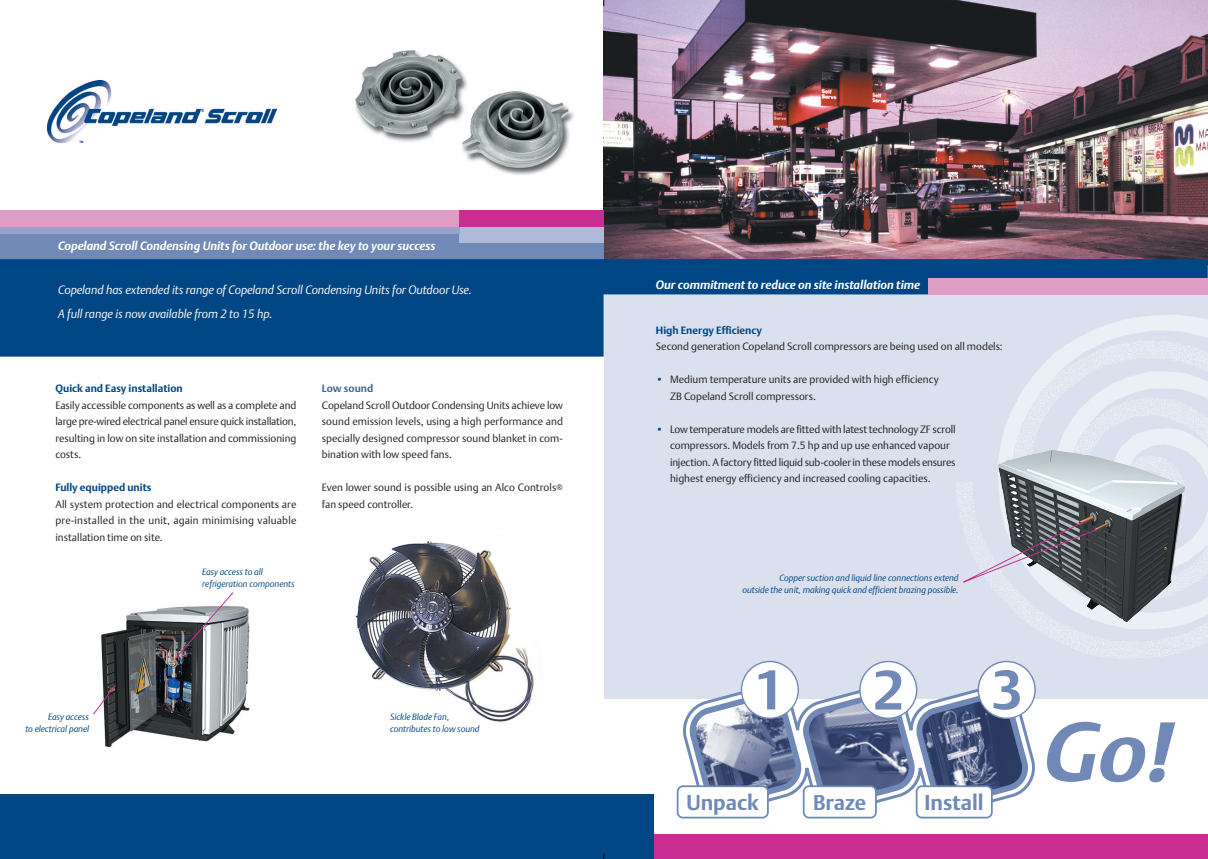
<style>
.page{position:relative;width:1208px;height:859px;background:#fff}
.page>*{position:absolute;margin:0;border:0;box-sizing:border-box;transform-origin:0 0}
.t1{font:700 21.2px "DTL Argo T";color:#7089b6}
.t2{font:italic 12px/24px "DTL Argo T Light";letter-spacing:-.005em;color:#fff}
.t3{font:italic 700 12px "DTL Argo T";color:#fff}
.t4{font:10.5px/16.5px "DTL Argo T Light";color:#231f20;text-align:justify}
.t5{font:700 10.5px "DTL Argo T";color:#004684}
.t6{font:700 10.5px "DTL Argo T";color:#476788}
.t7{font:italic 9px/12px "DTL Argo T Light";letter-spacing:-.005em;color:#004684}
.s1{font-size:8px}
.s2{color:#004684}
</style>
<div class="page">
<img style="left:371px;top:661px;width:163px;height:61px">
<div style="left:604px;top:293px;width:604px;height:406px;background:#dae0ed"></div>
<img style="left:956px;top:357px;width:252px;height:312px">
<img style="left:604px;top:1px;width:604px;height:258px">
<div style="left:0;top:210px;width:604px;height:54px;background:#7089b6"></div>
<div style="left:459px;top:225px;width:145px;height:17px;background:#aebad7"></div>
<div style="left:0;top:210px;width:459px;height:24px;background:#93a4c9"></div>
<img style="left:355px;top:50px;width:219px;height:125px">
<img style="left:48px;top:80px;width:229px;height:62px">
<svg style="left:0;top:259px;width:1208px;height:98px;fill:#004684"></svg>
<div style="left:0;top:794px;width:654px;height:65px;background:#004684"></div>
<div style="left:0;top:210px;width:604px;height:17px;background:#df9dc5"></div>
<div style="left:459px;top:210px;width:145px;height:17px;background:#c92d92"></div>
<div style="left:654px;top:834px;width:554px;height:25px;background:#c92d92"></div>
<img style="left:998px;top:450px;width:187px;height:172px">
<img style="left:101px;top:607px;width:149px;height:141px">
<svg style="left:93px;top:684px;width:24px;height:31px"></svg>
<div style="left:929px;top:278px;width:279px;height:16px;background:#df9dc5"></div>
<svg style="left:173px;top:520px;width:925px;height:141px"></svg>
<svg style="left:741px;top:661px;width:58px;height:58px"></svg>
<svg style="left:859px;top:661px;width:58px;height:58px"></svg>
<svg style="left:978px;top:661px;width:58px;height:58px"></svg>
<svg style="left:683px;top:670px;width:352px;height:142px"></svg>
<svg style="left:1047px;top:722px;width:128px;height:60px"></svg>
<div style="left:677px;top:785px;width:92px;height:34px;background:#fff;border:2px solid #7089b6;border-radius:5px"></div>
<div style="left:803px;top:785px;width:74px;height:34px;background:#fff;border:2px solid #7089b6;border-radius:5px"></div>
<div style="left:916px;top:785px;width:77px;height:34px;background:#fff;border:2px solid #7089b6;border-radius:5px"></div>
<p class="t3" style="left:58px;top:241px;width:379px">Copeland Scroll Condensing Units for Outdoor use: the key to your success</p>
<p class="t2" style="left:58px;top:279px;width:415px">Copeland has extended its range of Copeland Scroll Condensing Units for Outdoor Use.<br>A full range is now available from 2 to 15 hp.</p>
<p class="t5" style="left:55px;top:385px;width:129px">Quick and Easy installation</p>
<p class="t4" style="left:55px;top:398px;width:243px">Easily accessible components as well as a complete and large pre-wired electrical panel ensure quick installation, resulting in low on site installation and commissioning costs.</p>
<p class="t5" style="left:55px;top:484px;width:97px">Fully equipped units</p>
<p class="t4" style="left:55px;top:497px;width:243px">All system protection and electrical components are pre-installed in the unit, again minimising valuable installation time on site.</p>
<p class="t7" style="left:202px;top:567px;width:94px">Easy access to all refrigeration components</p>
<p class="t6" style="left:322px;top:385px;width:53px">Low sound</p>
<p class="t4" style="left:322px;top:398px;width:243px">Copeland Scroll Outdoor Condensing Units achieve low sound emission levels, using a high performance and specially designed compressor sound blanket in com&shy;bination with low speed fans.</p>
<p class="t4" style="left:322px;top:480px;width:243px">Even lower sound is possible using an Alco Controls<span class="s1">® </span>fan speed controller.</p>
<p class="t7" style="left:25px;top:712px;width:65px;text-align:right">Easy access<br>to electrical panel</p>
<p class="t7" style="left:390px;top:712px;width:91px">Sickle Blade Fan, contributes to low sound</p>
<p class="t3" style="left:656px;top:280px;width:266px">Our commitment to reduce on site installation time</p>
<p class="t5" style="left:656px;top:326px;width:108px">High Energy Efficiency</p>
<p class="t4" style="left:656px;top:339px;width:348px">Second generation Copeland Scroll compressors are being used on all models:</p>
<p class="t4" style="left:670px;top:372px;width:270px;text-indent:-14px"><span class="s2">•</span> Medium temperature units are provided with high efficiency<br>ZB Copeland Scroll compressors.</p>
<p class="t4" style="left:670px;top:421px;width:287px;text-align:left;text-indent:-14px"><span class="s2">•</span> Low temperature models are fitted with latest technology ZF scroll compressors. Models from 7.5 hp and up use enhanced vapour injection. A factory fitted liquid sub-cooler in these models ensures highest energy efficiency and increased cooling capacities.</p>
<p class="t7" style="left:743px;top:573px;width:218px;text-align:right">Copper suction and liquid line connections extend<br>outside the unit, making quick and efficient brazing possible.</p>
<h1 class="t1" style="left:686px;top:794px;width:74px">Unpack</h1>
<h1 class="t1" style="left:813px;top:794px;width:55px">Braze</h1>
<h1 class="t1" style="left:925px;top:794px;width:61px">Install</h1>
</div>
